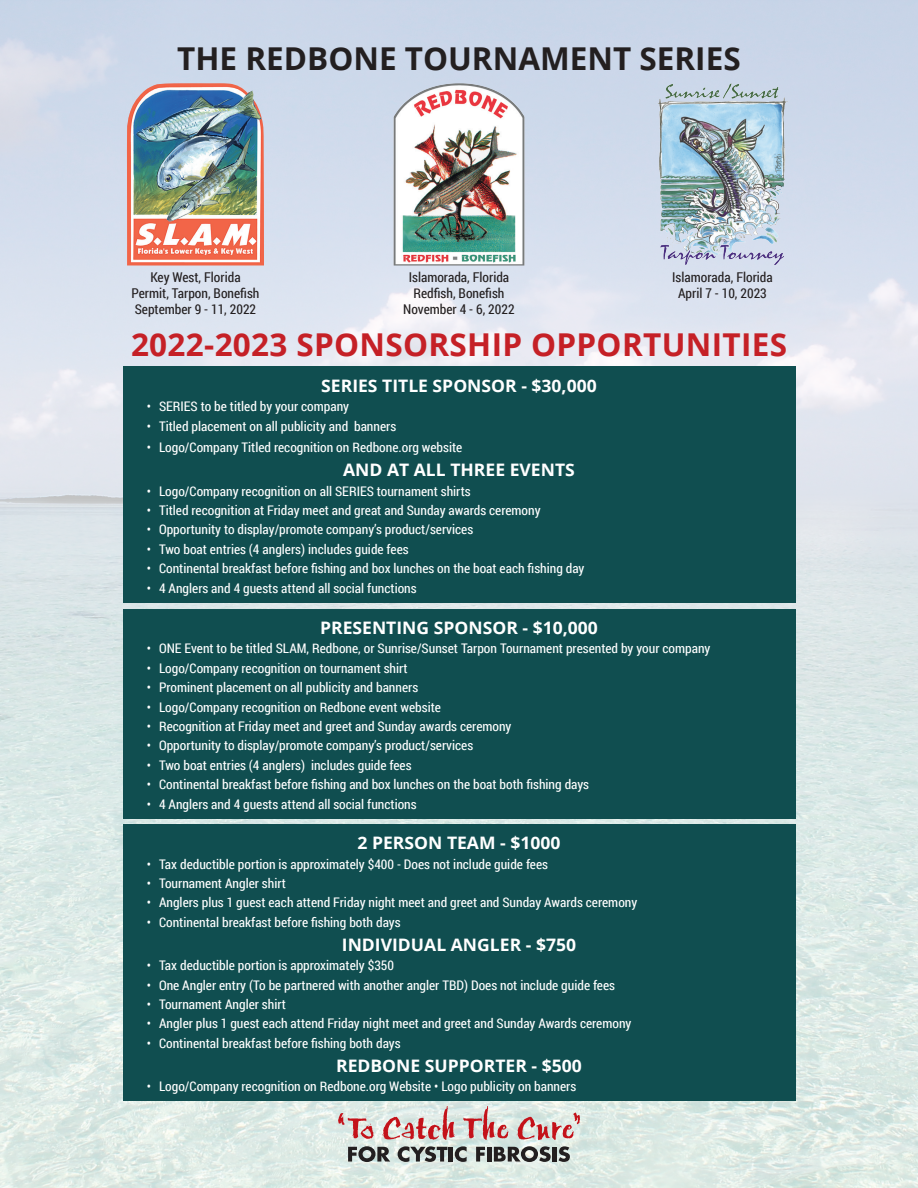
<style>
.page{position:relative;width:918px;height:1188px;background:#fff}
.page>*{position:absolute;margin:0;border:0;box-sizing:border-box;transform-origin:0 0}
.t1{font:700 31.5px "Open Sans";letter-spacing:.01em;color:#c52026}
.t2{font:700 31.5px "Open Sans";color:#231f20}
.t3{font:700 17.25px "Open Sans";color:#fff}
.t4{font:13.5px "Roboto Condensed";color:#231f20}
.t5{font:13.2px "Roboto Condensed";color:#fff}
</style>
<div class="page">
<img style="left:0;top:0;width:918px;height:1188px">
<img style="left:127px;top:83px;width:137px;height:183px">
<img style="left:656px;top:83px;width:133px;height:183px">
<img style="left:393px;top:83px;width:132px;height:183px">
<div style="left:123px;top:367px;width:672px;height:236px;background:#104e50"></div>
<div style="left:123px;top:609px;width:672px;height:209px;background:#104e50"></div>
<div style="left:123px;top:824px;width:672px;height:277px;background:#104e50"></div>
<svg style="left:338px;top:1113px;width:36px;height:26px"></svg>
<svg style="left:382px;top:1106px;width:73px;height:34px;background:#d8b4b3"></svg>
<svg style="left:463px;top:1106px;width:45px;height:34px;background:#d6b3b1"></svg>
<svg style="left:517px;top:1113px;width:63px;height:27px;background:#d5b0ae"></svg>
<svg style="left:348px;top:1146px;width:42px;height:16px"></svg>
<svg style="left:398px;top:1146px;width:49px;height:16px"></svg>
<hr style="left:449px;top:1147px;width:4px;height:15px;background:#231f20">
<svg style="left:455px;top:1146px;width:12px;height:16px"></svg>
<svg style="left:476px;top:1147px;width:9px;height:15px"></svg>
<hr style="left:487px;top:1147px;width:4px;height:15px;background:#231f20">
<svg style="left:494px;top:1146px;width:57px;height:16px"></svg>
<hr style="left:553px;top:1147px;width:4px;height:15px;background:#231f20">
<svg style="left:558px;top:1146px;width:12px;height:16px"></svg>
<p class="t2" style="left:177px;top:36px;width:565px">THE REDBONE TOURNAMENT SERIES</p>
<p class="t4" style="left:150px;top:267px;width:92px">Key West, Florida</p>
<p class="t4" style="left:131px;top:284px;width:129px">Permit, Tarpon, Bonefish</p>
<p class="t4" style="left:135px;top:300px;width:123px">September 9 - 11, 2022</p>
<p class="t4" style="left:409px;top:267px;width:102px">Islamorada, Florida</p>
<p class="t4" style="left:414px;top:284px;width:92px">Redfish, Bonefish</p>
<p class="t4" style="left:403px;top:300px;width:113px">November 4 - 6, 2022</p>
<p class="t4" style="left:672px;top:267px;width:102px">Islamorada, Florida</p>
<p class="t4" style="left:678px;top:284px;width:90px">April 7 - 10, 2023</p>
<p class="t1" style="left:131px;top:323px;width:658px">2022-2023 SPONSORSHIP OPPORTUNITIES</p>
<p class="t3" style="left:321px;top:373px;width:277px">SERIES TITLE SPONSOR - $30,000</p>
<p class="t5" style="left:147px;top:397px;width:204px">• SERIES to be titled by your company</p>
<p class="t5" style="left:147px;top:417px;width:251px">• Titled placement on all publicity and banners</p>
<p class="t5" style="left:147px;top:438px;width:317px">• Logo/Company Titled recognition on Redbone.org website</p>
<p class="t3" style="left:343px;top:458px;width:233px">AND AT ALL THREE EVENTS</p>
<p class="t5" style="left:147px;top:482px;width:325px">• Logo/Company recognition on all SERIES tournament shirts</p>
<p class="t5" style="left:147px;top:501px;width:395px">• Titled recognition at Friday meet and great and Sunday awards ceremony</p>
<p class="t5" style="left:147px;top:521px;width:328px">• Opportunity to display/promote company’s product/services</p>
<p class="t5" style="left:147px;top:540px;width:263px">• Two boat entries (4 anglers) includes guide fees</p>
<p class="t5" style="left:147px;top:559px;width:439px">• Continental breakfast before fishing and box lunches on the boat each fishing day</p>
<p class="t5" style="left:147px;top:579px;width:271px">• 4 Anglers and 4 guests attend all social functions</p>
<p class="t3" style="left:320px;top:616px;width:279px">PRESENTING SPONSOR - $10,000</p>
<p class="t5" style="left:147px;top:640px;width:565px">• ONE Event to be titled SLAM, Redbone, or Sunrise/Sunset Tarpon Tournament presented by your company</p>
<p class="t5" style="left:147px;top:659px;width:262px">• Logo/Company recognition on tournament shirt</p>
<p class="t5" style="left:147px;top:678px;width:273px">• Prominent placement on all publicity and banners</p>
<p class="t5" style="left:147px;top:698px;width:296px">• Logo/Company recognition on Redbone event website</p>
<p class="t5" style="left:147px;top:717px;width:366px">• Recognition at Friday meet and greet and Sunday awards ceremony</p>
<p class="t5" style="left:147px;top:737px;width:328px">• Opportunity to display/promote company’s product/services</p>
<p class="t5" style="left:147px;top:756px;width:266px">• Two boat entries (4 anglers) includes guide fees</p>
<p class="t5" style="left:147px;top:775px;width:444px">• Continental breakfast before fishing and box lunches on the boat both fishing days</p>
<p class="t5" style="left:147px;top:795px;width:271px">• 4 Anglers and 4 guests attend all social functions</p>
<p class="t3" style="left:358px;top:831px;width:205px">2 PERSON TEAM - $1000</p>
<p class="t5" style="left:147px;top:855px;width:403px">• Tax deductible portion is approximately $400 - Does not include guide fees</p>
<p class="t5" style="left:147px;top:874px;width:141px">• Tournament Angler shirt</p>
<p class="t5" style="left:147px;top:894px;width:492px">• Anglers plus 1 guest each attend Friday night meet and greet and Sunday Awards ceremony</p>
<p class="t5" style="left:147px;top:913px;width:255px">• Continental breakfast before fishing both days</p>
<p class="t3" style="left:342px;top:932px;width:236px">INDIVIDUAL ANGLER - $750</p>
<p class="t5" style="left:147px;top:956px;width:249px">• Tax deductible portion is approximately $350</p>
<p class="t5" style="left:147px;top:976px;width:470px">• One Angler entry (To be partnered with another angler TBD) Does not include guide fees</p>
<p class="t5" style="left:147px;top:995px;width:141px">• Tournament Angler shirt</p>
<p class="t5" style="left:147px;top:1015px;width:486px">• Angler plus 1 guest each attend Friday night meet and greet and Sunday Awards ceremony</p>
<p class="t5" style="left:147px;top:1034px;width:255px">• Continental breakfast before fishing both days</p>
<p class="t3" style="left:336px;top:1054px;width:247px">REDBONE SUPPORTER - $500</p>
<p class="t5" style="left:147px;top:1078px;width:431px">• Logo/Company recognition on Redbone.org Website • Logo publicity on banners</p>
</div>
